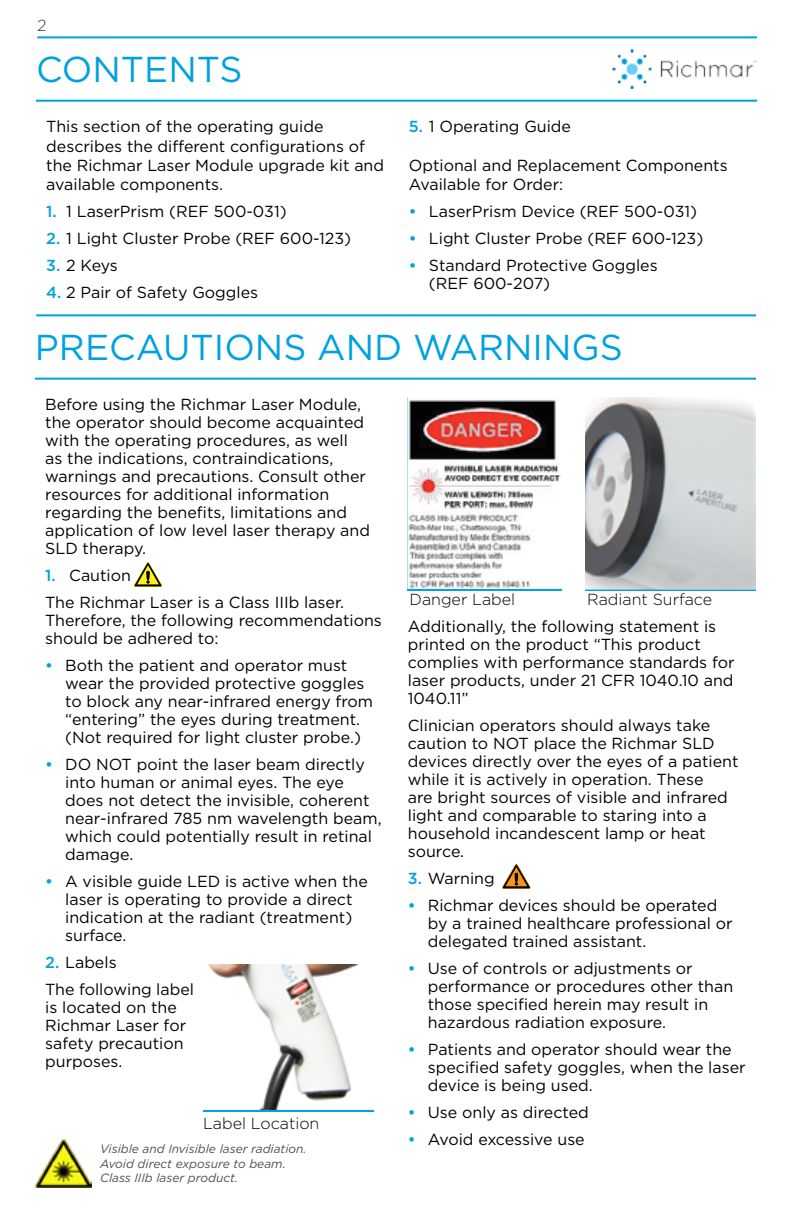
<style>
.page{position:relative;width:792px;height:1224px;background:#fff}
.page>*{position:absolute;margin:0;border:0;box-sizing:border-box;transform-origin:0 0}
.t1{font:36px "Gotham";color:#00a1df}
.t2{font:16px/18px "Gotham";color:#000}
.t3{font:300 16px "Gotham";color:#000}
.t4{font:300 16px "Gotham";color:#333e48}
.t5{font:italic 12px/14.4px "Gotham";color:#4d4d4f}
.s1{font-weight:500;color:#00a1df}
</style>
<div class="page">
<img style="left:612px;top:49px;width:145px;height:40px">
<hr style="left:36px;top:100px;width:721px;height:2px;background:#00a1df">
<hr style="left:37px;top:36px;width:720px;height:2px;background:#00a1df">
<hr style="left:35px;top:378px;width:721px;height:2px;background:#00a1df">
<hr style="left:36px;top:314px;width:720px;height:2px;background:#00a1df">
<svg style="left:407px;top:397px;width:155px;height:194px"></svg>
<svg style="left:203px;top:964px;width:171px;height:148px"></svg>
<svg style="left:585px;top:397px;width:171px;height:194px;background:#b2b5b7"></svg>
<img style="left:36px;top:1139px;width:56px;height:49px">
<svg style="left:134px;top:562px;width:28px;height:25px"></svg>
<svg style="left:502px;top:864px;width:29px;height:25px"></svg>
<p class="t4" style="left:37px;top:15px;width:11px">2</p>
<h1 class="t1" style="left:36px;top:47px;width:208px">CONTENTS</h1>
<p class="t2" style="left:46px;top:117px;width:339px;line-height:19.2px">This section of the operating guide describes the different configurations of the Richmar Laser Module upgrade kit and available components.</p>
<p class="t2" style="left:46px;top:202px;width:242px"><span class="s1">1.</span> 1 LaserPrism (REF 500-031)</p>
<p class="t2" style="left:46px;top:229px;width:306px"><span class="s1">2.</span> 1 Light Cluster Probe (REF 600-123)</p>
<p class="t2" style="left:46px;top:256px;width:73px"><span class="s1">3.</span> 2 Keys</p>
<p class="t2" style="left:46px;top:283px;width:213px"><span class="s1">4.</span> 2 Pair of Safety Goggles</p>
<p class="t2" style="left:409px;top:117px;width:164px"><span class="s1">5.</span> 1 Operating Guide</p>
<p class="t2" style="left:409px;top:155px;width:320px;line-height:19.2px">Optional and Replacement Components<br>Available for Order:</p>
<p class="t2" style="left:409px;top:202px;width:290px"><span class="s1">•</span> LaserPrism Device (REF 500-031)</p>
<p class="t2" style="left:409px;top:229px;width:296px"><span class="s1">•</span> Light Cluster Probe (REF 600-123)</p>
<p class="t2" style="left:429px;top:256px;width:230px;text-indent:-20px"><span class="s1">•</span> Standard Protective Goggles (REF 600-207)</p>
<h1 class="t1" style="left:35px;top:325px;width:589px">PRECAUTIONS AND WARNINGS</h1>
<p class="t2" style="left:45px;top:395px;width:326px">Before using the Richmar Laser Module, the operator should become acquainted with the operating procedures, as well<br>as the indications, contraindications, warnings and precautions. Consult other resources for additional information regarding the benefits, limitations and application of low level laser therapy and SLD therapy.</p>
<p class="t2" style="left:45px;top:562px;width:300px;line-height:27px"><span class="s1">1.</span> Caution<br>The Richmar Laser is a Class IIIb laser.</p>
<p class="t2" style="left:45px;top:611px;width:338px">Therefore, the following recommendations should be adhered to:</p>
<p class="t2" style="left:65px;top:656px;width:309px;text-indent:-20px"><span class="s1">•</span> Both the patient and operator must wear the provided protective goggles to block any near-infrared energy from “entering” the eyes during treatment. (Not required for light cluster probe.)</p>
<p class="t2" style="left:65px;top:755px;width:318px;text-indent:-20px"><span class="s1">•</span> DO NOT point the laser beam directly into human or animal eyes. The eye does not detect the invisible, coherent near-infrared 785 nm wavelength beam, which could potentially result in retinal damage.</p>
<p class="t2" style="left:65px;top:872px;width:304px;text-indent:-20px"><span class="s1">•</span> A visible guide LED is active when the laser is operating to provide a direct indication at the radiant (treatment) surface.</p>
<p class="t2" style="left:45px;top:949px;width:150px;line-height:27px"><span class="s1">2.</span> Labels<br>The following label</p>
<p class="t2" style="left:45px;top:998px;width:142px">is located on the<br>Richmar Laser for safety precaution purposes.</p>
<p class="t3" style="left:203px;top:1114px;width:118px">Label Location</p>
<p class="t5" style="left:100px;top:1142px;width:208px">Visible and Invisible laser radiation.<br>Avoid direct exposure to beam.<br>Class IIIb laser product.</p>
<p class="t3" style="left:410px;top:590px;width:107px">Danger Label</p>
<p class="t3" style="left:587px;top:590px;width:126px">Radiant Surface</p>
<p class="t2" style="left:408px;top:617px;width:328px">Additionally, the following statement is printed on the product “This product complies with performance standards for laser products, under 21 CFR 1040.10 and 1040.11”</p>
<p class="t2" style="left:408px;top:716px;width:332px">Clinician operators should always take caution to NOT place the Richmar SLD devices directly over the eyes of a patient while it is actively in operation. These<br>are bright sources of visible and infrared light and comparable to staring into a household incandescent lamp or heat source.</p>
<p class="t2" style="left:408px;top:869px;width:88px"><span class="s1">3.</span> Warning</p>
<p class="t2" style="left:428px;top:896px;width:306px;text-indent:-20px"><span class="s1">•</span> Richmar devices should be operated by a trained healthcare professional or delegated trained assistant.</p>
<p class="t2" style="left:428px;top:959px;width:307px;text-indent:-20px"><span class="s1">•</span> Use of controls or adjustments or performance or procedures other than those specified herein may result in hazardous radiation exposure.</p>
<p class="t2" style="left:428px;top:1040px;width:319px;text-indent:-20px"><span class="s1">•</span> Patients and operator should wear the specified safety goggles, when the laser device is being used.</p>
<p class="t2" style="left:408px;top:1103px;width:182px"><span class="s1">•</span> Use only as directed</p>
<p class="t2" style="left:408px;top:1130px;width:178px"><span class="s1">•</span> Avoid excessive use</p>
</div>
